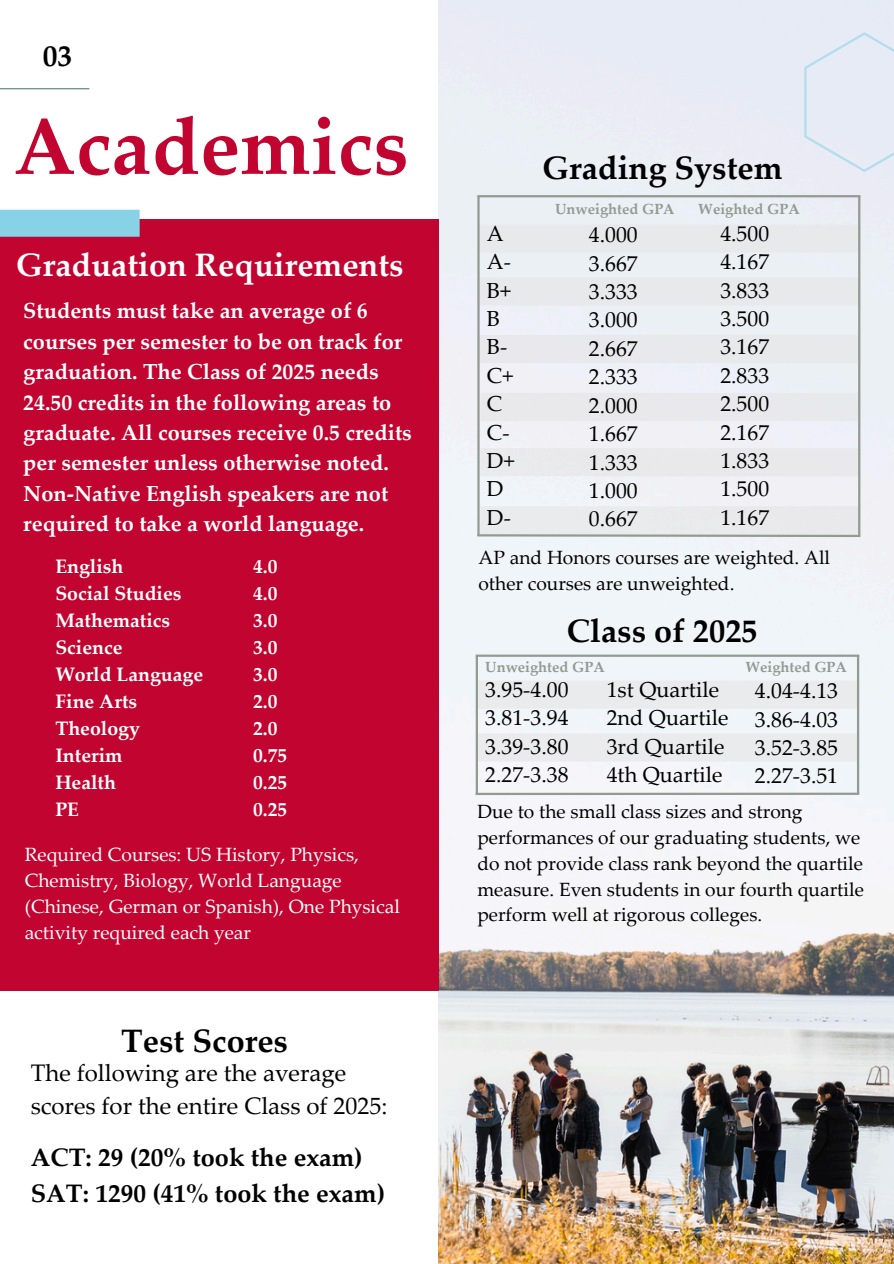
<style>
.page{position:relative;width:894px;height:1264px;background:#fff}
.page>*{position:absolute;margin:0;border:0;box-sizing:border-box;transform-origin:0 0}
.t1{font:700 79.8px "Palatino Linotype";color:#c20430}
.t2{font:700 32.4px "Palatino Linotype";color:#000}
.t3{font:700 32.4px "Palatino Linotype";color:#fff}
.t4{font:700 29.55px "Palatino Linotype";color:#000}
.t5{font:700 25.35px/35.4px "Palatino Linotype";color:#000}
.t6{font:24px/32.7px "Palatino Linotype";color:#000}
.t7{font:700 21.75px/30.3px "Palatino Linotype";color:#fff}
.t8{font:21.75px/28.3px "Palatino Linotype";color:#000}
.t9{font:700 19.5px "Palatino Linotype";color:#fff}
.t10{font:19.2px/25.8px "Palatino Linotype";color:#000}
.t11{font:19.2px/25.8px "Palatino Linotype";color:#fff}
.t12{font:700 14.7px "Palatino Linotype";color:#939a90}
</style>
<div class="page">
<div style="left:438px;top:0;width:455px;height:363px;background:#ebeff5"></div>
<img style="left:438px;top:363px;width:455px;height:900px">
<div style="left:0;top:219px;width:438px;height:771px;background:#c20430"></div>
<div style="left:0;top:210px;width:140px;height:27px;background:#88d2e7"></div>
<hr style="left:0;top:88px;width:89px;height:1px;background:#58797b">
<div style="left:804px;top:32px;width:89px;height:140px;background:#e6ebf5"></div>
<div style="left:480px;top:506px;width:379px;height:28px;background:#e9ebed"></div>
<div style="left:480px;top:448px;width:380px;height:28px;background:#e6e6e6"></div>
<div style="left:480px;top:393px;width:379px;height:28px;background:#e6e6e6"></div>
<div style="left:477px;top:335px;width:382px;height:28px;background:#e6e6e6"></div>
<div style="left:477px;top:277px;width:382px;height:28px;background:#e6e6e6"></div>
<div style="left:477px;top:224px;width:383px;height:28px;background:#e6e6e6"></div>
<svg style="left:475px;top:533px;width:387px;height:5px"></svg>
<hr style="left:477px;top:195px;width:383px;height:2px;background:#939a90">
<hr style="left:857px;top:196px;width:3px;height:339px;background:#939a90">
<hr style="left:477px;top:196px;width:2px;height:340px;background:#939a90">
<div style="left:475px;top:733px;width:382px;height:28px;background:#e9ebed"></div>
<div style="left:476px;top:680px;width:382px;height:28px;background:#e9ebed"></div>
<hr style="left:475px;top:792px;width:384px;height:3px;background:#939a90">
<hr style="left:475px;top:654px;width:384px;height:3px;background:#939a90">
<hr style="left:475px;top:655px;width:3px;height:140px;background:#939a90">
<hr style="left:856px;top:655px;width:2px;height:139px;background:#939a90">
<p class="t4" style="left:43px;top:45px;width:31px">03</p>
<p class="t1" style="left:14px;top:115px;width:396px">Academics</p>
<p class="t3" style="left:16px;top:252px;width:389px">Graduation Requirements</p>
<p class="t7" style="left:23px;top:298px;width:390px">Students must take an average of 6 courses per semester to be on track for graduation. The Class of 2025 needs 24.50 credits in the following areas to graduate. All courses receive 0.5 credits per semester unless otherwise noted.<br>Non-Native English speakers are not required to take a world language.</p>
<p class="t9" style="left:55px;top:558px;width:70px">English</p>
<p class="t9" style="left:55px;top:585px;width:128px">Social Studies</p>
<p class="t9" style="left:55px;top:612px;width:116px">Mathematics</p>
<p class="t9" style="left:55px;top:639px;width:69px">Science</p>
<p class="t9" style="left:55px;top:666px;width:149px">World Language</p>
<p class="t9" style="left:55px;top:693px;width:83px">Fine Arts</p>
<p class="t9" style="left:55px;top:720px;width:86px">Theology</p>
<p class="t9" style="left:55px;top:747px;width:69px">Interim</p>
<p class="t9" style="left:55px;top:774px;width:62px">Health</p>
<p class="t9" style="left:55px;top:801px;width:25px">PE</p>
<p class="t9" style="left:253px;top:558px;width:26px">4.0</p>
<h2 class="t9" style="left:253px;top:585px;width:26px">4.0</h2>
<p class="t9" style="left:253px;top:612px;width:26px">3.0</p>
<p class="t9" style="left:253px;top:639px;width:26px">3.0</p>
<p class="t9" style="left:253px;top:666px;width:26px">3.0</p>
<p class="t9" style="left:253px;top:693px;width:26px">2.0</p>
<p class="t9" style="left:253px;top:720px;width:26px">2.0</p>
<p class="t9" style="left:253px;top:747px;width:36px">0.75</p>
<p class="t9" style="left:253px;top:774px;width:36px">0.25</p>
<p class="t9" style="left:253px;top:801px;width:36px">0.25</p>
<p class="t11" style="left:25px;top:844px;width:376px">Required Courses: US History, Physics, Chemistry, Biology, World Language (Chinese, German or Spanish), One Physical activity required each year</p>
<p class="t2" style="left:121px;top:1027px;width:168px">Test Scores</p>
<p class="t6" style="left:31px;top:1059px;width:358px">The following are the average scores for the entire Class of 2025:</p>
<p class="t5" style="left:31px;top:1142px;width:356px">ACT: 29 (20% took the exam)<br>SAT: 1290 (41% took the exam)</p>
<p class="t2" style="left:542px;top:155px;width:242px">Grading System</p>
<h2 class="t12" style="left:555px;top:203px;width:121px">Unweighted GPA</h2>
<p class="t12" style="left:698px;top:203px;width:103px">Weighted GPA</p>
<p class="t8" style="left:487px;top:222px;width:29px">A<br>A-<br>B+<br>B<br>B-<br>C+<br>C<br>C-<br>D+<br>D<br>D-</p>
<p class="t8" style="left:588px;top:223px;width:50px">4.000</p>
<h5 class="t8" style="left:588px;top:251px;width:50px">3.667</h5>
<p class="t8" style="left:588px;top:280px;width:50px">3.333</p>
<p class="t8" style="left:588px;top:308px;width:50px">3.000</p>
<p class="t8" style="left:588px;top:337px;width:50px">2.667</p>
<p class="t8" style="left:588px;top:365px;width:50px">2.333</p>
<p class="t8" style="left:588px;top:394px;width:50px">2.000</p>
<p class="t8" style="left:588px;top:422px;width:50px">1.667</p>
<p class="t8" style="left:588px;top:450px;width:50px">1.333</p>
<p class="t8" style="left:588px;top:479px;width:50px">1.000</p>
<p class="t8" style="left:588px;top:507px;width:50px">0.667</p>
<p class="t8" style="left:720px;top:222px;width:50px">4.500</p>
<p class="t8" style="left:720px;top:250px;width:50px">4.167</p>
<p class="t8" style="left:720px;top:278px;width:50px">3.833</p>
<p class="t8" style="left:720px;top:307px;width:50px">3.500</p>
<p class="t8" style="left:720px;top:335px;width:50px">3.167</p>
<p class="t8" style="left:720px;top:364px;width:50px">2.833</p>
<p class="t8" style="left:720px;top:392px;width:50px">2.500</p>
<p class="t8" style="left:720px;top:420px;width:50px">2.167</p>
<p class="t8" style="left:720px;top:449px;width:50px">1.833</p>
<p class="t8" style="left:720px;top:477px;width:50px">1.500</p>
<p class="t8" style="left:720px;top:506px;width:50px">1.167</p>
<p class="t10" style="left:478px;top:547px;width:353px">AP and Honors courses are weighted. All other courses are unweighted.</p>
<p class="t2" style="left:566px;top:618px;width:192px">Class of 2025</p>
<h4 class="t12" style="left:485px;top:661px;width:121px">Unweighted GPA</h4>
<h3 class="t12" style="left:745px;top:661px;width:103px">Weighted GPA</h3>
<p class="t8" style="left:485px;top:677px;width:85px">3.95-4.00</p>
<p class="t8" style="left:485px;top:706px;width:85px">3.81-3.94</p>
<p class="t8" style="left:485px;top:734px;width:85px">3.39-3.80</p>
<h1 class="t8" style="left:485px;top:763px;width:85px">2.27-3.38</h1>
<h2 class="t8" style="left:606px;top:678px;width:114px">1st Quartile</h2>
<h6 class="t8" style="left:606px;top:706px;width:123px">2nd Quartile</h6>
<p class="t8" style="left:606px;top:734px;width:119px">3rd Quartile</p>
<p class="t8" style="left:606px;top:763px;width:117px">4th Quartile</p>
<p class="t8" style="left:754px;top:679px;width:85px">4.04-4.13</p>
<p class="t8" style="left:754px;top:707px;width:85px">3.86-4.03</p>
<p class="t8" style="left:754px;top:736px;width:85px">3.52-3.85</p>
<p class="t8" style="left:754px;top:764px;width:85px">2.27-3.51</p>
<p class="t10" style="left:477px;top:800px;width:388px">Due to the small class sizes and strong performances of our graduating students, we do not provide class rank beyond the quartile measure. Even students in our fourth quartile perform well at rigorous colleges.</p>
</div>
